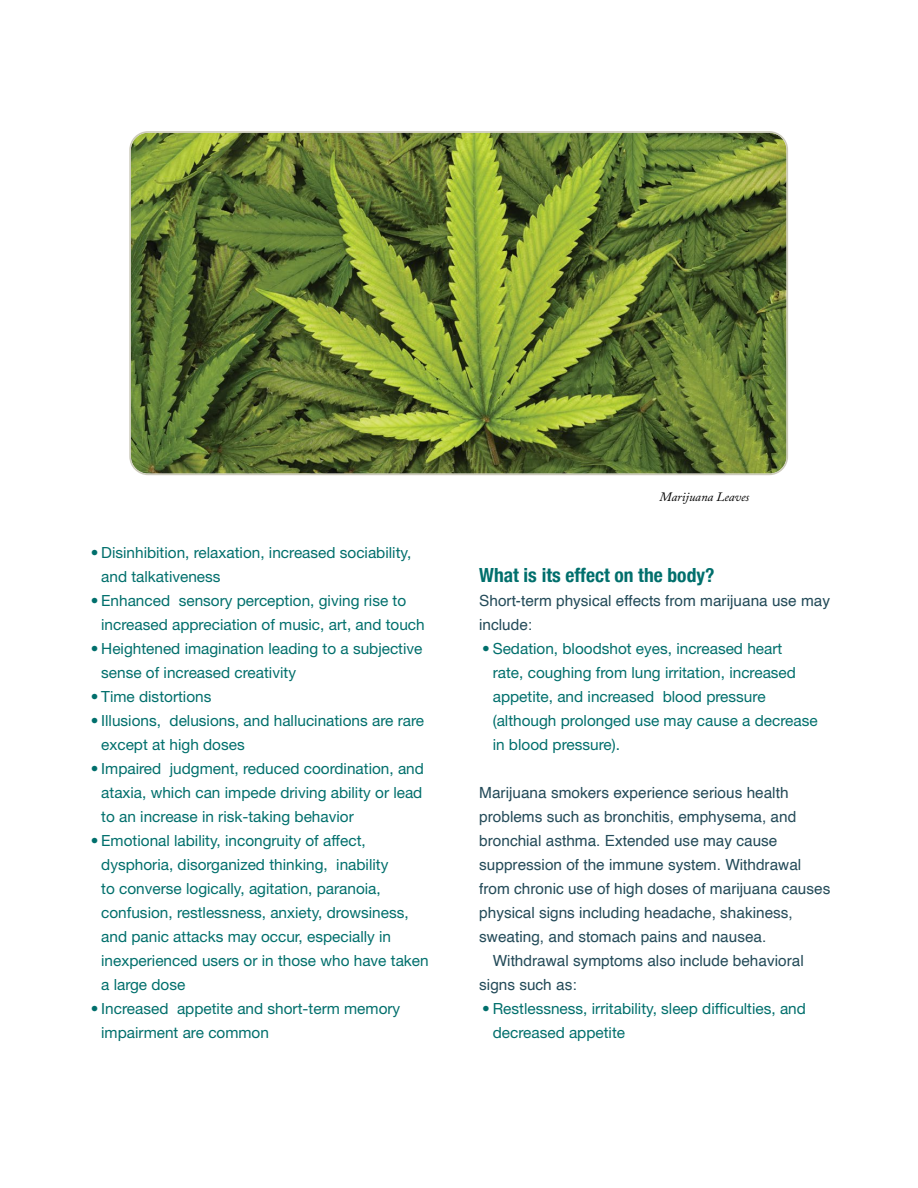
<style>
.page{position:relative;width:918px;height:1188px;background:#fff}
.page>*{position:absolute;margin:0;border:0;box-sizing:border-box;transform-origin:0 0}
.t1{font:700 condensed 19.5px "Helvetica Neue";color:#006f6c}
.t2{font:15.3px/24px "Helvetica Neue LT Std";color:#006f6c}
.t3{font:15.3px/24px "Helvetica";color:#244b59}
.t4{font:italic 12.75px "Adobe Caslon Pro";color:#000}
</style>
<div class="page">
<img style="left:132px;top:134px;width:655px;height:340px">
<div style="left:129px;top:131px;width:659px;height:344px;border:2px solid #cdcbbc;border-radius:18px"></div>
<p class="t2" style="left:101px;top:540px;width:312px;text-indent:-11px">• Disinhibition, relaxation, increased sociability, and talkativeness</p>
<p class="t2" style="left:101px;top:588px;width:325px;text-indent:-11px">• Enhanced sensory perception, giving rise to increased appreciation of music, art, and touch</p>
<p class="t2" style="left:101px;top:636px;width:323px;text-indent:-11px">• Heightened imagination leading to a subjective sense of increased creativity</p>
<p class="t2" style="left:91px;top:684px;width:122px">• Time distortions</p>
<p class="t2" style="left:101px;top:708px;width:324px;text-indent:-11px">• Illusions, delusions, and hallucinations are rare except at high doses</p>
<p class="t2" style="left:101px;top:756px;width:324px;text-align:justify;text-indent:-11px">• Impaired judgment, reduced coordination, and ataxia, which can impede driving ability or lead to an increase in risk-taking behavior</p>
<p class="t2" style="left:101px;top:828px;width:329px;text-indent:-11px">• Emotional lability, incongruity of affect, dysphoria, disorganized thinking, inability<br>to converse logically, agitation, paranoia, confusion, restlessness, anxiety, drowsiness, and panic attacks may occur, especially in inexperienced users or in those who have taken a large dose</p>
<p class="t2" style="left:101px;top:996px;width:301px;text-indent:-11px">• Increased appetite and short-term memory impairment are common</p>
<p class="t4" style="left:660px;top:489px;width:91px">Marijuana Leaves</p>
<h2 class="t1" style="left:479px;top:559px;width:237px">What is its effect on the body?</h2>
<p class="t3" style="left:479px;top:589px;width:352px">Short-term physical effects from marijuana use may include:</p>
<p class="t2" style="left:493px;top:636px;width:326px;text-indent:-11px">• Sedation, bloodshot eyes, increased heart<br>rate, coughing from lung irritation, increased appetite, and increased blood pressure (although prolonged use may cause a decrease in blood pressure).</p>
<p class="t3" style="left:479px;top:781px;width:353px">Marijuana smokers experience serious health problems such as bronchitis, emphysema, and bronchial asthma. Extended use may cause suppression of the immune system. Withdrawal from chronic use of high doses of marijuana causes physical signs including headache, shakiness, sweating, and stomach pains and nausea.</p>
<p class="t3" style="left:479px;top:949px;width:326px;text-indent:13px">Withdrawal symptoms also include behavioral signs such as:</p>
<p class="t2" style="left:493px;top:996px;width:315px;text-indent:-11px">• Restlessness, irritability, sleep difficulties, and decreased appetite</p>
</div>
